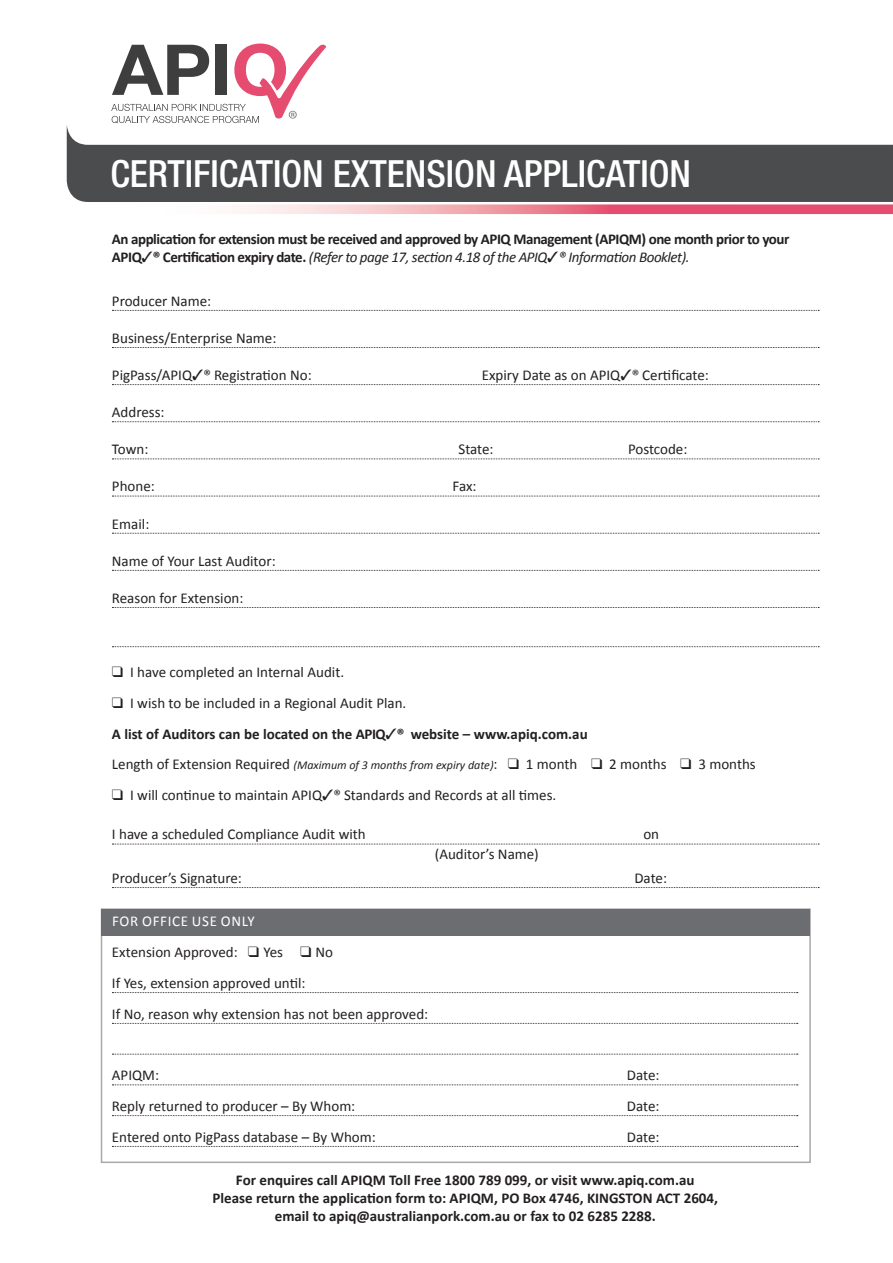
<style>
.page{position:relative;width:893px;height:1263px;background:#fff}
.page>*{position:absolute;margin:0;border:0;box-sizing:border-box;transform-origin:0 0}
.Head1{font:500 condensed 37.5px "Helvetica Neue";color:#fff}
.body{font:15px "Calibri";color:#231f20}
.body-2{font:700 15px/18px "Calibri";color:#231f20;text-align:center}
.body-3{font:700 15px/18px "Calibri";letter-spacing:-.03em;color:#231f20}
.body-4{font:15px "Calibri";letter-spacing:.04em;color:#fff}
.s1{font-weight:400;font-style:italic}
.s2{font-style:italic;font-size:12px}
</style>
<div class="page">
<div style="left:101px;top:908px;width:710px;height:255px;border:2px solid #a8a9ad"></div>
<div style="left:101px;top:909px;width:709px;height:26px;background:#6c6d70"></div>
<svg style="left:67px;top:127px;width:826px;height:75px;fill:#4b4c4d"></svg>
<svg style="left:247px;top:204px;width:646px;height:10px;background:#ed8a9d"></svg>
<svg style="left:111px;top:44px;width:215px;height:79px"></svg>
<svg style="left:112px;top:310px;width:707px;height:1px"></svg>
<svg style="left:112px;top:347px;width:707px;height:1px"></svg>
<svg style="left:112px;top:384px;width:707px;height:1px"></svg>
<svg style="left:112px;top:421px;width:707px;height:1px"></svg>
<svg style="left:112px;top:458px;width:707px;height:1px"></svg>
<svg style="left:112px;top:496px;width:707px;height:1px"></svg>
<svg style="left:112px;top:533px;width:707px;height:1px"></svg>
<svg style="left:112px;top:570px;width:707px;height:1px"></svg>
<svg style="left:112px;top:607px;width:707px;height:1px"></svg>
<svg style="left:112px;top:646px;width:707px;height:1px"></svg>
<svg style="left:112px;top:844px;width:707px;height:1px"></svg>
<svg style="left:112px;top:887px;width:707px;height:1px"></svg>
<svg style="left:112px;top:992px;width:686px;height:1px"></svg>
<svg style="left:112px;top:1023px;width:686px;height:1px"></svg>
<svg style="left:112px;top:1054px;width:686px;height:1px"></svg>
<svg style="left:112px;top:1084px;width:686px;height:1px"></svg>
<svg style="left:112px;top:1115px;width:686px;height:1px"></svg>
<svg style="left:112px;top:1146px;width:686px;height:1px"></svg>
<p class="Head1" style="left:110px;top:152px;width:582px">CERTIFICATION EXTENSION APPLICATION</p>
<p class="body-3" style="left:112px;top:230px;width:679px">An application for extension must be received and approved by APIQ Management (APIQM) one month prior to your<br>APIQ✓® Certification expiry date. <span class="s1">(Refer to page 17, section 4.18 of the APIQ</span>✓<span class="s1">® Information Booklet).</span></p>
<p class="body" style="left:112px;top:291px;width:101px">Producer Name:</p>
<p class="body" style="left:112px;top:328px;width:166px">Business/Enterprise Name:</p>
<p class="body" style="left:112px;top:366px;width:201px">PigPass/APIQ✓® Registration No:</p>
<p class="body" style="left:482px;top:366px;width:229px">Expiry Date as on APIQ✓® Certificate:</p>
<p class="body" style="left:112px;top:403px;width:54px">Address:</p>
<p class="body" style="left:112px;top:440px;width:38px">Town:</p>
<p class="body" style="left:458px;top:440px;width:37px">State:</p>
<p class="body" style="left:628px;top:440px;width:61px">Postcode:</p>
<p class="body" style="left:112px;top:477px;width:44px">Phone:</p>
<p class="body" style="left:452px;top:477px;width:26px">Fax:</p>
<p class="body" style="left:112px;top:514px;width:39px">Email:</p>
<p class="body" style="left:112px;top:551px;width:165px">Name of Your Last Auditor:</p>
<p class="body" style="left:112px;top:588px;width:133px">Reason for Extension:</p>
<p class="body" style="left:112px;top:663px;width:234px">❑ I have completed an Internal Audit.</p>
<p class="body" style="left:112px;top:693px;width:296px">❑ I wish to be included in a Regional Audit Plan.</p>
<p class="body-2" style="left:112px;top:725px;width:477px">A list of Auditors can be located on the APIQ✓® website – www.apiq.com.au</p>
<p class="body" style="left:112px;top:755px;width:645px">Length of Extension Required <span class="s2">(Maximum of 3 months from expiry date)</span>: ❑ 1 month ❑ 2 months ❑ 3 months</p>
<p class="body" style="left:112px;top:786px;width:446px">❑ I will continue to maintain APIQ✓® Standards and Records at all times.</p>
<p class="body" style="left:112px;top:825px;width:255px">I have a scheduled Compliance Audit with</p>
<p class="body" style="left:643px;top:825px;width:17px">on</p>
<p class="body" style="left:112px;top:868px;width:131px">Producer’s Signature:</p>
<p class="body" style="left:634px;top:868px;width:34px">Date:</p>
<p class="body-4" style="left:112px;top:912px;width:144px">FOR OFFICE USE ONLY</p>
<p class="body" style="left:112px;top:943px;width:223px">Extension Approved: ❑ Yes ❑ No</p>
<p class="body" style="left:112px;top:973px;width:195px">If Yes, extension approved until:</p>
<p class="body" style="left:112px;top:1004px;width:318px">If No, reason why extension has not been approved:</p>
<p class="body" style="left:435px;top:844px;width:106px">(Auditor’s Name)</p>
<p class="body" style="left:112px;top:1066px;width:49px">APIQM:</p>
<p class="body" style="left:627px;top:1066px;width:34px">Date:</p>
<p class="body" style="left:112px;top:1096px;width:245px">Reply returned to producer – By Whom:</p>
<p class="body" style="left:627px;top:1096px;width:34px">Date:</p>
<p class="body" style="left:112px;top:1127px;width:265px">Entered onto PigPass database – By Whom:</p>
<p class="body" style="left:627px;top:1127px;width:34px">Date:</p>
<p class="body-2" style="left:236px;top:1171px;width:460px">For enquires call APIQM Toll Free 1800 789 099, or visit www.apiq.com.au</p>
<p class="body-2" style="left:212px;top:1189px;width:507px">Please return the application form to: APIQM, PO Box 4746, KINGSTON ACT 2604, email to apiq@australianpork.com.au or fax to 02 6285 2288.</p>
</div>
